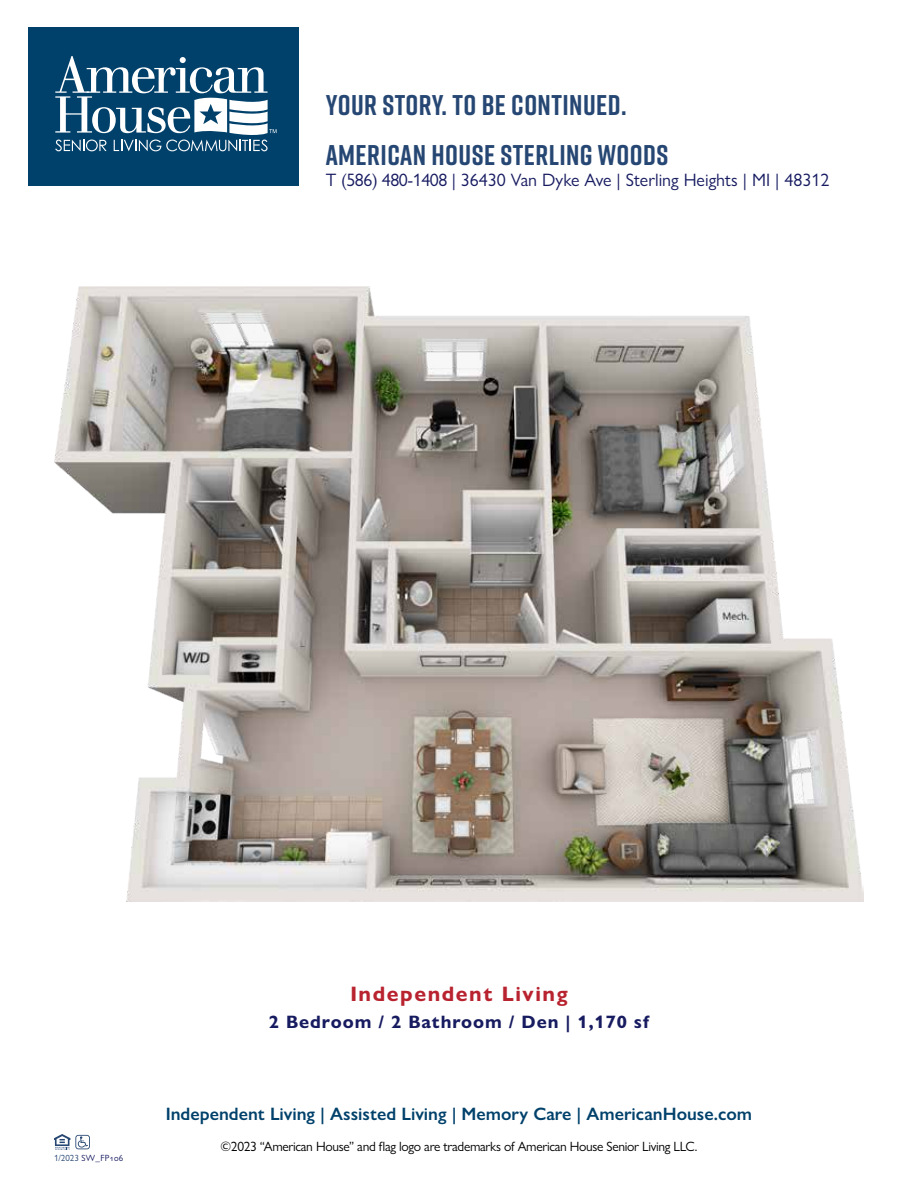
<style>
.page{position:relative;width:918px;height:1188px;background:#fff}
.page>*{position:absolute;margin:0;border:0;box-sizing:border-box;transform-origin:0 0}
.t1{font:700 28.5px "Rift";letter-spacing:.015em;color:#264773}
.t2{font:700 21px "Gill Sans Nova";letter-spacing:.075em;color:#b8232f}
.t3{font:600 18px "Gill Sans Nova";color:#00416b}
.t4{font:18px "Gill Sans Nova";color:#171b60}
.t5{font:700 18px "Gill Sans Nova";letter-spacing:.05em;color:#171b60}
.t6{font:13.5px "Gill Sans Nova";letter-spacing:-.025em;color:#000}
.t7{font:9px "Gill Sans Nova";letter-spacing:.04em;color:#171b60}
.s1{color:#264773}
</style>
<div class="page">
<svg style="left:54px;top:1134px;width:36px;height:16px"></svg>
<div style="left:28px;top:27px;width:271px;height:159px;background:#00416b"></div>
<svg style="left:55px;top:56px;width:222px;height:95px"></svg>
<img style="left:54px;top:287px;width:810px;height:614px">
<h1 class="t1" style="left:326px;top:85px;width:302px">YOUR STORY. TO BE CONTINUED.</h1>
<h1 class="t1" style="left:326px;top:134px;width:344px">AMERICAN HOUSE STERLING WOODS</h1>
<h3 class="t4" style="left:326px;top:169px;width:505px">T (586) 480-1408 | 36430 Van Dyke Ave | Sterling Heights | MI | 48312</h3>
<p class="t7" style="left:54px;top:1153px;width:71px"><span class="s1">1/2023</span> SW_FP106</p>
<h2 class="t2" style="left:350px;top:981px;width:219px">Independent Living</h2>
<h3 class="t5" style="left:269px;top:1011px;width:382px">2 Bedroom / 2 Bathroom / Den | 1,170 sf</h3>
<h3 class="t3" style="left:166px;top:1103px;width:588px">Independent Living | Assisted Living | Memory Care | AmericanHouse.com</h3>
<p class="t6" style="left:221px;top:1138px;width:478px">©2023 “American House” and flag logo are trademarks of American House Senior Living LLC.</p>
</div>
